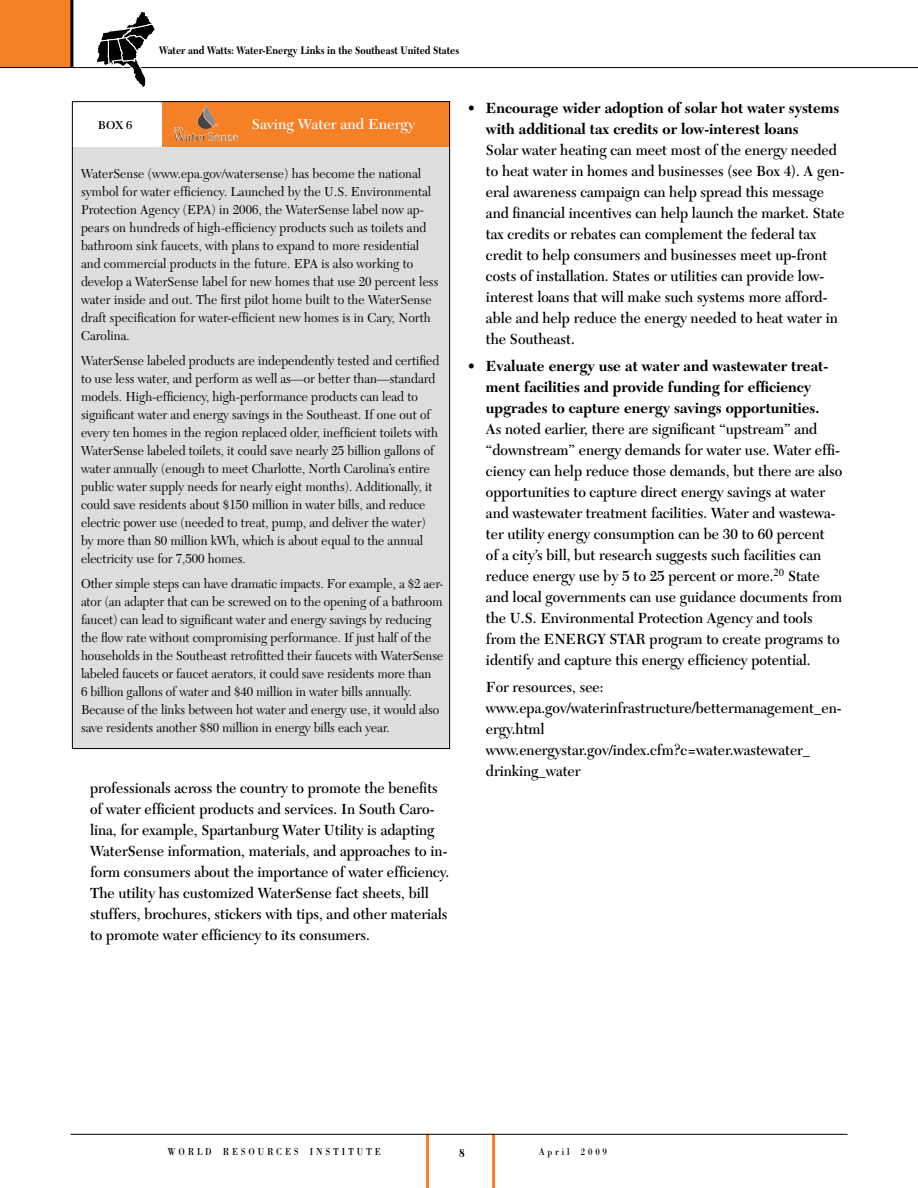
<style>
.page{position:relative;width:918px;height:1188px;background:#fff}
.page>*{position:absolute;margin:0;border:0;box-sizing:border-box;transform-origin:0 0}
.t1{font:600 15.3px/21px "New Caledonia";color:#000;scale:.95 1}
.t2{font:700 15.3px/21px "New Caledonia";color:#000;scale:.95 1}
.t3{font:600 15px "New Caledonia";color:#fff}
.t4{font:13.5px/18px "New Caledonia";color:#000;scale:.95 1}
.t5{font:600 12px "New Caledonia";color:#000}
.t6{font:700 12px "New Caledonia";color:#000;scale:.85 1}
.t7{font:700 11.25px "New Caledonia";color:#000;scale:.85 1}
.t8{font:10.5px "Bodoni Std";letter-spacing:.31em;color:#000;scale:.85 1}
</style>
<div class="page">
<div style="left:0;top:0;width:71px;height:67px;background:#f58025"></div>
<hr style="left:0;top:67px;width:918px;height:1px;background:#000">
<hr style="left:70px;top:0;width:3px;height:67px;background:#000">
<hr style="left:426px;top:1134px;width:3px;height:54px;background:#f58025">
<hr style="left:492px;top:1134px;width:3px;height:54px;background:#f58025">
<hr style="left:71px;top:1134px;width:777px;height:1px;background:#000">
<svg style="left:95px;top:12px;width:60px;height:75px"></svg>
<div style="left:72px;top:134px;width:378px;height:615px;background:#dcddde"></div>
<div style="left:72px;top:101px;width:378px;height:46px;background:#f58025"></div>
<div style="left:72px;top:101px;width:90px;height:46px;background:#fff"></div>
<img style="left:197px;top:105px;width:18px;height:24px">
<p class="t7" style="left:159px;top:43px;width:355px">Water and Watts: Water-Energy Links in the Southeast United States</p>
<p class="t5" style="left:98px;top:118px;width:36px">BOX 6</p>
<p class="t3" style="left:252px;top:115px;width:165px">Saving Water and Energy</p>
<p class="t4" style="left:81px;top:164px;width:378px">WaterSense (www.epa.gov/watersense) has become the national symbol for water efficiency. Launched by the U.S. Environmental Protection Agency (EPA) in 2006, the WaterSense label now ap&shy;pears on hundreds of high-efficiency products such as toilets and bathroom sink faucets, with plans to expand to more residential and commercial products in the future. EPA is also working to develop a WaterSense label for new homes that use 20 percent less water inside and out. The first pilot home built to the WaterSense draft specification for water-efficient new homes is in Cary, North Carolina.</p>
<p class="t4" style="left:81px;top:352px;width:379px">WaterSense labeled products are independently tested and certified to use less water, and perform as well as—or better than—standard models. High-efficiency, high-performance products can lead to significant water and energy savings in the Southeast. If one out of every ten homes in the region replaced older, inefficient toilets with WaterSense labeled toilets, it could save nearly 25 billion gallons of water annually (enough to meet Charlotte, North Carolina’s entire public water supply needs for nearly eight months). Additionally, it could save residents about $150 million in water bills, and reduce electric power use (needed to treat, pump, and deliver the water) by more than 80 million kWh, which is about equal to the annual electricity use for 7,500 homes.</p>
<p class="t4" style="left:81px;top:575px;width:383px">Other simple steps can have dramatic impacts. For example, a $2 aer&shy;ator (an adapter that can be screwed on to the opening of a bathroom faucet) can lead to significant water and energy savings by reducing the flow rate without compromising performance. If just half of the households in the Southeast retrofitted their faucets with WaterSense labeled faucets or faucet aerators, it could save residents more than<br>6 billion gallons of water and $40 million in water bills annually.<br>Because of the links between hot water and energy use, it would also save residents another $80 million in energy bills each year.</p>
<p class="t1" style="left:90px;top:778px;width:380px">professionals across the country to promote the benefits of water efficient products and services. In South Caro&shy;lina, for example, Spartanburg Water Utility is adapting WaterSense information, materials, and approaches to in&shy;form consumers about the importance of water efficiency.<br>The utility has customized WaterSense fact sheets, bill stuffers, brochures, stickers with tips, and other materials to promote water efficiency to its consumers.</p>
<p class="t2" style="left:486px;top:98px;width:374px;text-indent:-18px">• Encourage wider adoption of solar hot water systems with additional tax credits or low-interest loans</p>
<p class="t1" style="left:486px;top:140px;width:379px">Solar water heating can meet most of the energy needed to heat water in homes and businesses (see Box 4). A gen&shy;eral awareness campaign can help spread this message and financial incentives can help launch the market. State tax credits or rebates can complement the federal tax credit to help consumers and businesses meet up-front costs of installation. States or utilities can provide low&shy;interest loans that will make such systems more afford&shy;able and help reduce the energy needed to heat water in the Southeast.</p>
<p class="t2" style="left:486px;top:356px;width:362px;text-indent:-18px">• Evaluate energy use at water and wastewater treat&shy;ment facilities and provide funding for efficiency upgrades to capture energy savings opportunities.</p>
<p class="t1" style="left:486px;top:419px;width:377px">As noted earlier, there are significant “upstream” and “downstream” energy demands for water use. Water effi&shy;ciency can help reduce those demands, but there are also opportunities to capture direct energy savings at water and wastewater treatment facilities. Water and wastewa&shy;ter utility energy consumption can be 30 to 60 percent<br>of a city’s bill, but research suggests such facilities can reduce energy use by 5 to 25 percent or more.<sup>20</sup> State and local governments can use guidance documents from the U.S. Environmental Protection Agency and tools from the ENERGY STAR program to create programs to identify and capture this energy efficiency potential.</p>
<p class="t1" style="left:486px;top:677px;width:376px">For resources, see: www.epa.gov/waterinfrastructure/bettermanagement_en&shy;ergy.html www.energystar.gov/index.cfm?c=water.wastewater_ drinking_water</p>
<p class="t8" style="left:167px;top:1145px;width:253px">WORLD RESOURCES INSTI TUTE</p>
<p class="t8" style="left:539px;top:1145px;width:82px">APRIL 2009</p>
<p class="t6" style="left:459px;top:1146px;width:8px">8</p>
</div>
